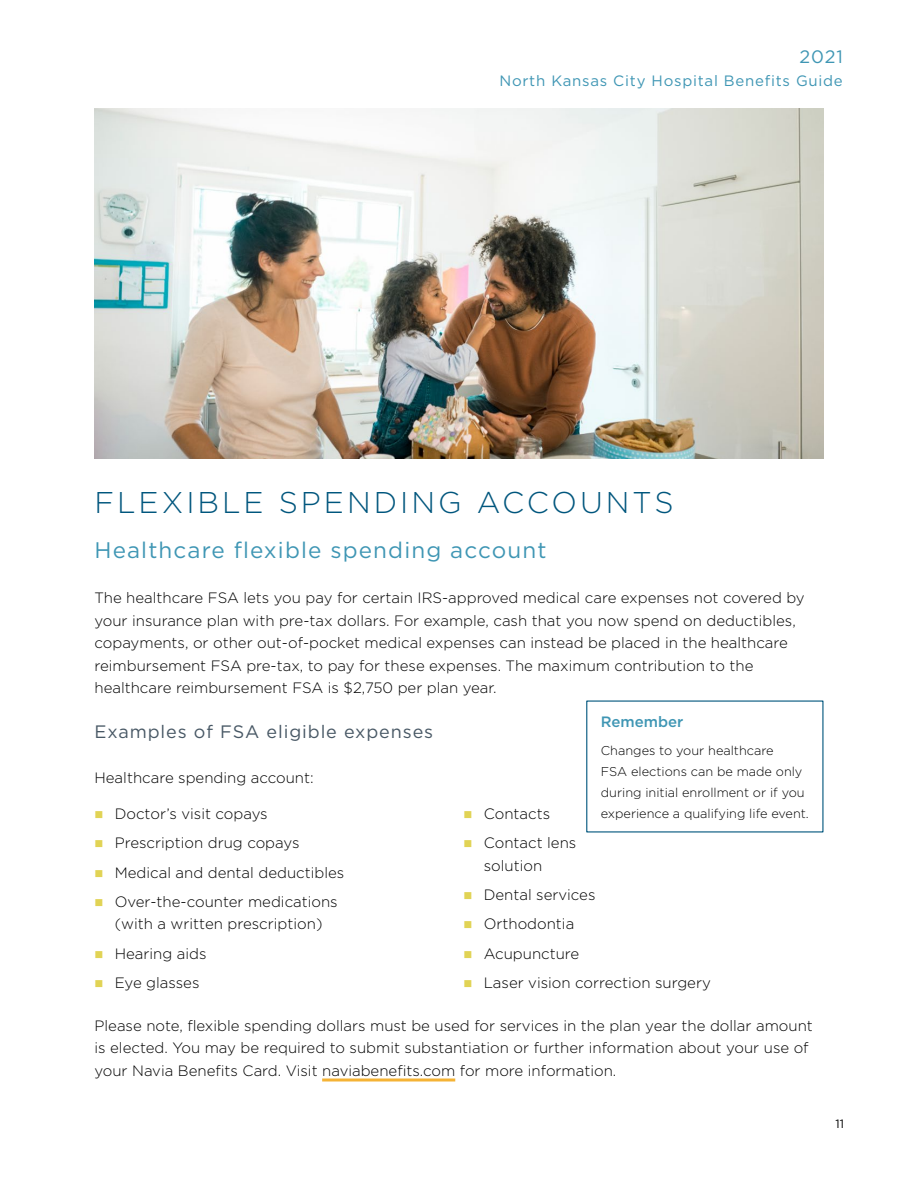
<style>
.page{position:relative;width:918px;height:1188px;background:#fff}
.page>*{position:absolute;margin:0;border:0;box-sizing:border-box;transform-origin:0 0}
.Section_Title_Altern{font:300 30px "Gotham";letter-spacing:.1em;color:#00567d}
.Header_1_Alternate{font:22.5px "Gotham";letter-spacing:.05em;color:#3f96b4}
.Header_2{font:18px "Gotham";letter-spacing:.05em;color:#485865}
.t1{font:18px "Gotham";color:#3f96b4}
.Body_Text_Print{font:300 15px/22.5px "Gotham";color:#000}
.t2{font:15px "Gotham";letter-spacing:.05em;color:#3f96b4}
.Sidebar_Header{font:500 15px "Gotham";color:#3f96b4}
.Sidebar{font:300 12.75px/21px "Gotham";color:#000}
.t3{font:12px "Gotham";color:#000}
</style>
<div class="page">
<svg style="left:322px;top:1078px;width:133px;height:4px"></svg>
<img style="left:94px;top:108px;width:730px;height:351px">
<p class="t1" style="left:799px;top:45px;width:45px">2021</p>
<p class="t2" style="left:499px;top:71px;width:345px">North Kansas City Hospital Benefits Guide</p>
<p class="Section_Title_Altern" style="left:94px;top:483px;width:581px">FLEXIBLE SPENDING ACCOUNTS</p>
<p class="Header_1_Alternate" style="left:94px;top:536px;width:453px">Healthcare flexible spending account</p>
<p class="Body_Text_Print" style="left:94px;top:586px;width:712px">The healthcare FSA lets you pay for certain IRS-approved medical care expenses not covered by your insurance plan with pre-tax dollars. For example, cash that you now spend on deductibles, copayments, or other out-of-pocket medical expenses can instead be placed in the healthcare reimbursement FSA pre-tax, to pay for these expenses. The maximum contribution to the healthcare reimbursement FSA is $2,750 per plan year.</p>
<p class="Header_2" style="left:94px;top:720px;width:340px">Examples of FSA eligible expenses</p>
<p class="Body_Text_Print" style="left:94px;top:766px;width:221px">Healthcare spending account:</p>
<p class="Body_Text_Print" style="left:115px;top:802px;width:155px">Doctor’s visit copays</p>
<p class="Body_Text_Print" style="left:115px;top:831px;width:186px">Prescription drug copays</p>
<p class="Body_Text_Print" style="left:115px;top:861px;width:231px">Medical and dental deductibles</p>
<p class="Body_Text_Print" style="left:115px;top:890px;width:225px">Over-the-counter medications (with a written prescription)</p>
<p class="Body_Text_Print" style="left:115px;top:942px;width:93px">Hearing aids</p>
<p class="Body_Text_Print" style="left:115px;top:971px;width:86px">Eye glasses</p>
<p class="Sidebar_Header" style="left:601px;top:712px;width:84px">Remember</p>
<p class="Sidebar" style="left:601px;top:740px;width:210px">Changes to your healthcare<br>FSA elections can be made only during initial enrollment or if you experience a qualifying life event.</p>
<p class="Body_Text_Print" style="left:484px;top:802px;width:68px">Contacts</p>
<p class="Body_Text_Print" style="left:484px;top:831px;width:94px">Contact lens solution</p>
<p class="Body_Text_Print" style="left:484px;top:883px;width:113px">Dental services</p>
<p class="Body_Text_Print" style="left:484px;top:912px;width:92px">Orthodontia</p>
<p class="Body_Text_Print" style="left:484px;top:942px;width:97px">Acupuncture</p>
<p class="Body_Text_Print" style="left:484px;top:971px;width:229px">Laser vision correction surgery</p>
<p class="Body_Text_Print" style="left:94px;top:1014px;width:720px">Please note, flexible spending dollars must be used for services in the plan year the dollar amount is elected. You may be required to submit substantiation or further information about your use of your Navia Benefits Card. Visit naviabenefits.com for more information.</p>
<p class="t3" style="left:836px;top:1116px;width:10px">11</p>
</div>
